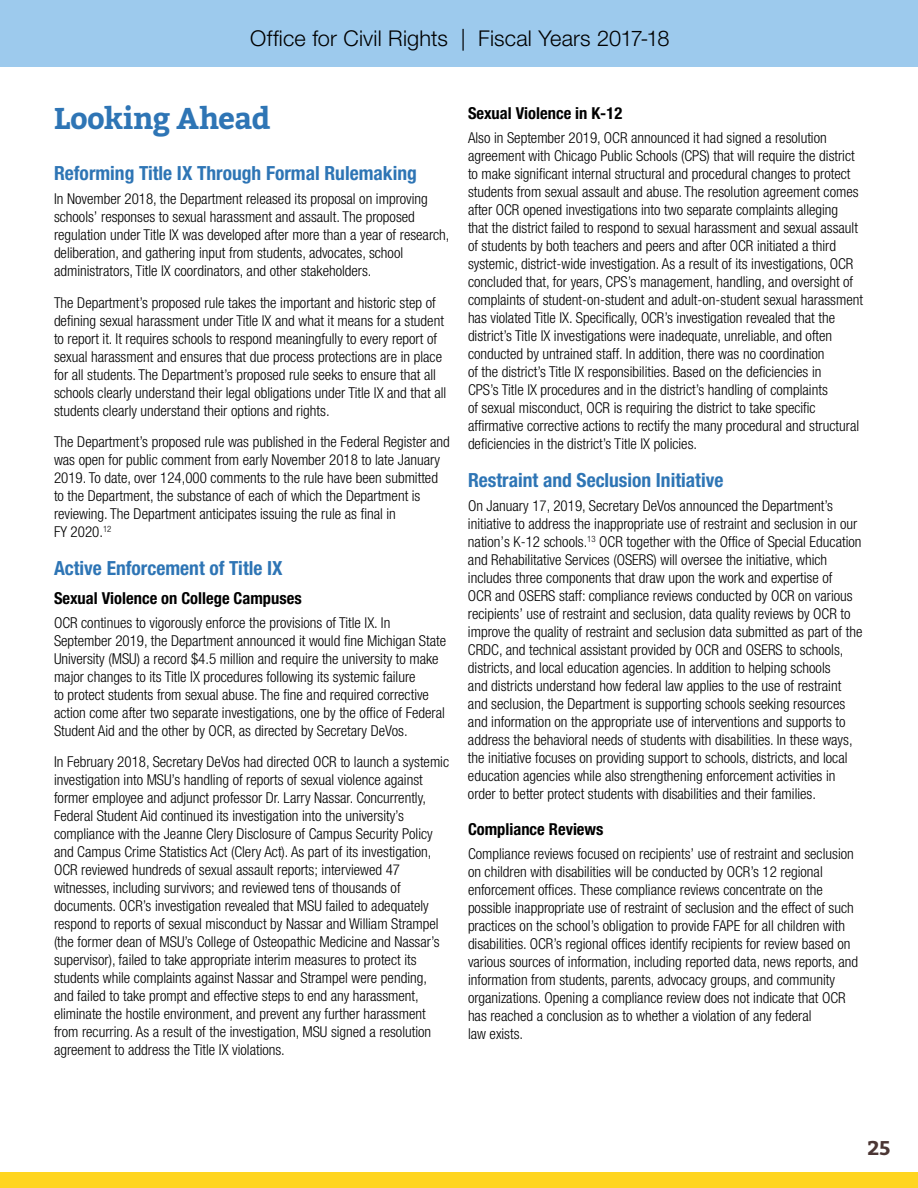
<style>
.page{position:relative;width:918px;height:1188px;background:#fff}
.page>*{position:absolute;margin:0;border:0;box-sizing:border-box;transform-origin:0 0}
.t1{font:700 30px "Bitter";letter-spacing:-.025em;color:#2e75b5}
.t2{font:300 21.75px "Helvetica Neue LT Std";letter-spacing:.005em;color:#000}
.t3{font:700 19.8px "Bitter";color:#4b3634}
.t4{font:700 condensed 19.5px "Helvetica Neue LT Std";color:#2e75b5}
.t5{font:700 condensed 16.5px "Helvetica Neue LT Std";color:#000}
.t6{font:300 condensed 15px/18px "Helvetica Neue LT Std";color:#000}
</style>
<div class="page">
<div style="left:0;top:0;width:918px;height:67px;background:#9dcaed"></div>
<div style="left:0;top:1172px;width:918px;height:16px;background:#ffd520"></div>
<p class="t2" style="left:250px;top:25px;width:421px">Office for Civil Rights | Fiscal Years 2017-18</p>
<h2 class="t1" style="left:54px;top:99px;width:218px">Looking Ahead</h2>
<h3 class="t4" style="left:54px;top:162px;width:364px">Reforming Title IX Through Formal Rulemaking</h3>
<p class="t6" style="left:54px;top:190px;width:397px">In November 2018, the Department released its proposal on improving schools’ responses to sexual harassment and assault. The proposed regulation under Title IX was developed after more than a year of research, deliberation, and gathering input from students, advocates, school administrators, Title IX coordinators, and other stakeholders.</p>
<p class="t6" style="left:54px;top:294px;width:394px">The Department’s proposed rule takes the important and historic step of defning sexual harassment under Title IX and what it means for a student to report it. It requires schools to respond meaningfully to every report of sexual harassment and ensures that due process protections are in place for all students. The Department’s proposed rule seeks to ensure that all schools clearly understand their legal obligations under Title IX and that all students clearly understand their options and rights.</p>
<p class="t6" style="left:54px;top:433px;width:397px">The Department’s proposed rule was published in the Federal Register and was open for public comment from early November 2018 to late January 2019. To date, over 124,000 comments to the rule have been submitted to the Department, the substance of each of which the Department is reviewing. The Department anticipates issuing the rule as fnal in<br>FY 2020.<sup>12</sup></p>
<h3 class="t4" style="left:54px;top:556px;width:230px">Active Enforcement of Title IX</h3>
<h4 class="t5" style="left:54px;top:588px;width:249px">Sexual Violence on College Campuses</h4>
<p class="t6" style="left:54px;top:613px;width:394px">OCR continues to vigorously enforce the provisions of Title IX. In September 2019, the Department announced it would fne Michigan State University (MSU) a record $4.5 million and require the university to make major changes to its Title IX procedures following its systemic failure<br>to protect students from sexual abuse. The fne and required corrective action come after two separate investigations, one by the offce of Federal Student Aid and the other by OCR, as directed by Secretary DeVos.</p>
<p class="t6" style="left:54px;top:753px;width:397px">In February 2018, Secretary DeVos had directed OCR to launch a systemic investigation into MSU’s handling of reports of sexual violence against former employee and adjunct professor Dr. Larry Nassar. Concurrently, Federal Student Aid continued its investigation into the university’s compliance with the Jeanne Clery Disclosure of Campus Security Policy and Campus Crime Statistics Act (Clery Act). As part of its investigation, OCR reviewed hundreds of sexual assault reports; interviewed 47 witnesses, including survivors; and reviewed tens of thousands of documents. OCR’s investigation revealed that MSU failed to adequately respond to reports of sexual misconduct by Nassar and William Strampel (the former dean of MSU’s College of Osteopathic Medicine and Nassar’s supervisor), failed to take appropriate interim measures to protect its students while complaints against Nassar and Strampel were pending, and failed to take prompt and effective steps to end any harassment, eliminate the hostile environment, and prevent any further harassment from recurring. As a result of the investigation, MSU signed a resolution agreement to address the Title IX violations.</p>
<h4 class="t5" style="left:468px;top:103px;width:156px">Sexual Violence in K-12</h4>
<p class="t6" style="left:468px;top:129px;width:397px">Also in September 2019, OCR announced it had signed a resolution agreement with Chicago Public Schools (CPS) that will require the district to make signifcant internal structural and procedural changes to protect students from sexual assault and abuse. The resolution agreement comes after OCR opened investigations into two separate complaints alleging<br>that the district failed to respond to sexual harassment and sexual assault of students by both teachers and peers and after OCR initiated a third systemic, district-wide investigation. As a result of its investigations, OCR concluded that, for years, CPS’s management, handling, and oversight of complaints of student-on-student and adult-on-student sexual harassment has violated Title IX. Specifcally, OCR’s investigation revealed that the district’s Title IX investigations were inadequate, unreliable, and often conducted by untrained staff. In addition, there was no coordination<br>of the district’s Title IX responsibilities. Based on the defciencies in<br>CPS’s Title IX procedures and in the district’s handling of complaints<br>of sexual misconduct, OCR is requiring the district to take specifc affrmative corrective actions to rectify the many procedural and structural defciencies in the district’s Title IX policies.</p>
<h3 class="t4" style="left:468px;top:468px;width:257px">Restraint and Seclusion Initiative</h3>
<p class="t6" style="left:468px;top:496px;width:396px">On January 17, 2019, Secretary DeVos announced the Department’s initiative to address the inappropriate use of restraint and seclusion in our nation’s K-12 schools.<sup>13</sup> OCR together with the Office of Special Education and Rehabilitative Services (OSERS) will oversee the initiative, which includes three components that draw upon the work and expertise of<br>OCR and OSERS staff: compliance reviews conducted by OCR on various recipients’ use of restraint and seclusion, data quality reviews by OCR to improve the quality of restraint and seclusion data submitted as part of the CRDC, and technical assistant provided by OCR and OSERS to schools, districts, and local education agencies. In addition to helping schools<br>and districts understand how federal law applies to the use of restraint and seclusion, the Department is supporting schools seeking resources and information on the appropriate use of interventions and supports to address the behavioral needs of students with disabilities. In these ways, the initiative focuses on providing support to schools, districts, and local education agencies while also strengthening enforcement activities in order to better protect students with disabilities and their families.</p>
<h4 class="t5" style="left:468px;top:819px;width:137px">Compliance Reviews</h4>
<p class="t6" style="left:468px;top:844px;width:392px">Compliance reviews focused on recipients’ use of restraint and seclusion on children with disabilities will be conducted by OCR’s 12 regional enforcement offces. These compliance reviews concentrate on the possible inappropriate use of restraint of seclusion and the effect of such practices on the school’s obligation to provide FAPE for all children with disabilities. OCR’s regional offces identify recipients for review based on various sources of information, including reported data, news reports, and information from students, parents, advocacy groups, and community organizations. Opening a compliance review does not indicate that OCR has reached a conclusion as to whether a violation of any federal<br>law exists.</p>
<h3 class="t3" style="left:867px;top:1135px;width:25px">25</h3>
</div>
